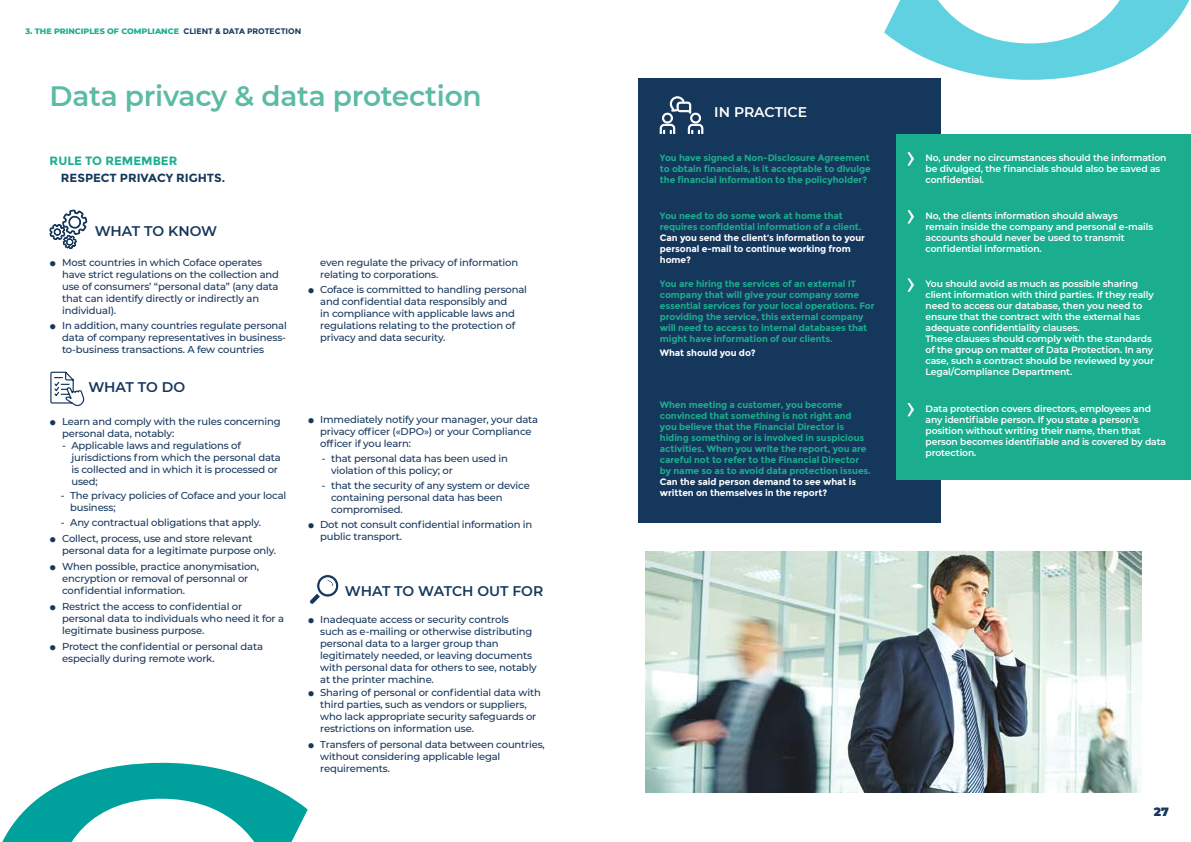
<style>
.page{position:relative;width:1191px;height:842px;background:#fff}
.page>*{position:absolute;margin:0;border:0;box-sizing:border-box;transform-origin:0 0}
.t1{font:600 28px "Montserrat";letter-spacing:-.01em;color:#5cbba4}
.t2{font:600 14px "Montserrat";letter-spacing:-.01em;color:#16375c}
.t3{font:600 14px "Montserrat";color:#fff}
.t4{font:700 12px "Montserrat";color:#1bae8e}
.t5{font:900 12px "Montserrat";color:#16375c}
.t6{font:700 11.8px "Montserrat";letter-spacing:-.005em;color:#16375c}
.t7{font:500 10px/12px "Montserrat";letter-spacing:-.015em;color:#16375c}
.t8{font:600 9.2px/11px "Montserrat";letter-spacing:-.01em;color:#fff}
.t9{font:700 9.2px/11px "Montserrat";letter-spacing:-.01em;color:#1bae8e}
.t10{font:700 9.2px/11px "Montserrat";letter-spacing:-.01em;color:#fff}
.t11{font:800 8px "Montserrat";color:#1bae8e}
.s1{font-weight:700;color:#16375c}
</style>
<div class="page">
<svg style="left:2px;top:763px;width:306px;height:79px"></svg>
<div style="left:638px;top:78px;width:302px;height:445px;background:#16375c"></div>
<div style="left:896px;top:134px;width:295px;height:345px;background:#1bae8e"></div>
<svg style="left:659px;top:96px;width:44px;height:38px"></svg>
<svg style="left:907px;top:152px;width:7px;height:14px"></svg>
<svg style="left:907px;top:210px;width:7px;height:13px"></svg>
<svg style="left:907px;top:278px;width:7px;height:14px"></svg>
<svg style="left:907px;top:403px;width:7px;height:13px"></svg>
<img style="left:645px;top:551px;width:496px;height:241px">
<svg style="left:50px;top:371px;width:35px;height:36px"></svg>
<svg style="left:309px;top:574px;width:30px;height:31px"></svg>
<svg style="left:49px;top:209px;width:39px;height:40px"></svg>
<svg style="left:884px;top:0;width:306px;height:80px"></svg>
<p class="t11" style="left:25px;top:25px;width:277px">3. THE PRINCIPLES OF COMPLIANCE <span class="s1">CLIENT &amp; DATA PROTECTION</span></p>
<h1 class="t1" style="left:50px;top:77px;width:433px">Data privacy &amp; data protection</h1>
<p class="t4" style="left:50px;top:153px;width:129px">RULE TO REMEMBER</p>
<p class="t6" style="left:61px;top:170px;width:166px">RESPECT PRIVACY RIGHTS.</p>
<h2 class="t2" style="left:95px;top:221px;width:124px">WHAT TO KNOW</h2>
<p class="t7" style="left:62px;top:256px;width:218px;text-indent:-13px">● Most countries in which Coface operates have strict regulations on the collection and use of consumers’ “personal data” (any data that can identify directly or indirectly an individual).</p>
<p class="t7" style="left:62px;top:319px;width:226px;text-align:justify;text-indent:-13px">● In addition, many countries regulate personal data of company representatives in business&shy;to-business transactions. A few countries</p>
<h2 class="t2" style="left:88px;top:377px;width:98px">WHAT TO DO</h2>
<p class="t7" style="left:62px;top:415px;width:220px;text-indent:-13px">● Learn and comply with the rules concerning personal data, notably:</p>
<p class="t7" style="left:71px;top:439px;width:211px;text-indent:-9px">- Applicable laws and regulations of jurisdictions from which the personal data is collected and in which it is processed or used;</p>
<p class="t7" style="left:70px;top:489px;width:218px;text-indent:-9px">- The privacy policies of Coface and your local business;</p>
<p class="t7" style="left:61px;top:516px;width:202px">- Any contractual obligations that apply.</p>
<p class="t7" style="left:62px;top:532px;width:215px;text-indent:-13px">● Collect, process, use and store relevant personal data for a legitimate purpose only.</p>
<p class="t7" style="left:62px;top:560px;width:199px;text-indent:-13px">● When possible, practice anonymisation, encryption or removal of personnal or confidential information.</p>
<p class="t7" style="left:62px;top:600px;width:223px;text-indent:-13px">● Restrict the access to confidential or personal data to individuals who need it for a legitimate business purpose.</p>
<p class="t7" style="left:62px;top:640px;width:202px;text-indent:-13px">● Protect the confidential or personal data especially during remote work.</p>
<p class="t7" style="left:320px;top:256px;width:199px">even regulate the privacy of information relating to corporations.</p>
<p class="t7" style="left:320px;top:283px;width:208px;text-indent:-13px">● Coface is committed to handling personal and confidential data responsibly and<br>in compliance with applicable laws and regulations relating to the protection of privacy and data security.</p>
<p class="t7" style="left:320px;top:413px;width:219px;text-indent:-13px">● Immediately notify your manager, your data privacy officer («DPO») or your Compliance officer if you learn:</p>
<p class="t7" style="left:331px;top:452px;width:178px;text-indent:-9px">- that personal data has been used in violation of this policy; or</p>
<p class="t7" style="left:331px;top:479px;width:200px;text-indent:-9px">- that the security of any system or device containing personal data has been compromised.</p>
<p class="t7" style="left:320px;top:518px;width:214px;text-indent:-13px">● Dot not consult confidential information in public transport.</p>
<h2 class="t2" style="left:345px;top:581px;width:200px">WHAT TO WATCH OUT FOR</h2>
<p class="t7" style="left:320px;top:613px;width:218px;text-indent:-13px">● Inadequate access or security controls<br>such as e-mailing or otherwise distributing personal data to a larger group than legitimately needed, or leaving documents with personal data for others to see, notably at the printer machine.</p>
<p class="t7" style="left:320px;top:686px;width:222px;text-indent:-13px">● Sharing of personal or confidential data with third parties, such as vendors or suppliers, who lack appropriate security safeguards or restrictions on information use.</p>
<p class="t7" style="left:320px;top:738px;width:226px;text-indent:-13px">● Transfers of personal data between countries, without considering applicable legal requirements.</p>
<h2 class="t3" style="left:714px;top:102px;width:94px">IN PRACTICE</h2>
<p class="t9" style="left:660px;top:152px;width:212px;text-align:justify">You have signed a Non-Disclosure Agreement to obtain financials, is it acceptable to divulge the financial information to the policyholder?</p>
<p class="t8" style="left:925px;top:152px;width:242px">No, under no circumstances should the information be divulged, the financials should also be saved as confidential.</p>
<p class="t9" style="left:660px;top:210px;width:203px">You need to do some work at home that requires confidential information of a client.</p>
<p class="t10" style="left:660px;top:232px;width:207px">Can you send the client’s information to your personal e-mail to continue working from home?</p>
<p class="t8" style="left:925px;top:210px;width:229px">No, the clients information should always remain inside the company and personal e-mails accounts should never be used to transmit confidential information.</p>
<p class="t9" style="left:660px;top:279px;width:216px">You are hiring the services of an external IT company that will give your company some essential services for your local operations. For providing the service, this external company will need to access to internal databases that might have information of our clients.</p>
<p class="t10" style="left:660px;top:347px;width:97px">What should you do?</p>
<p class="t9" style="left:660px;top:400px;width:212px">When meeting a customer, you become convinced that something is not right and you believe that the Financial Director is hiding something or is involved in suspicious activities. When you write the report, you are careful not to refer to the Financial Director by name so as to avoid data protection issues.</p>
<p class="t10" style="left:660px;top:477px;width:198px">Can the said person demand to see what is written on themselves in the report?</p>
<p class="t8" style="left:925px;top:278px;width:230px">You should avoid as much as possible sharing client information with third parties. If they really need to access our database, then you need to ensure that the contract with the external has adequate confidentiality clauses.<br>These clauses should comply with the standards of the group on matter of Data Protection. In any case, such a contract should be reviewed by your Legal/Compliance Department.</p>
<p class="t8" style="left:925px;top:403px;width:242px">Data protection covers directors, employees and any identifiable person. If you state a person’s position without writing their name, then that person becomes identifiable and is covered by data protection.</p>
<p class="t5" style="left:1153px;top:803px;width:17px">27</p>
</div>
